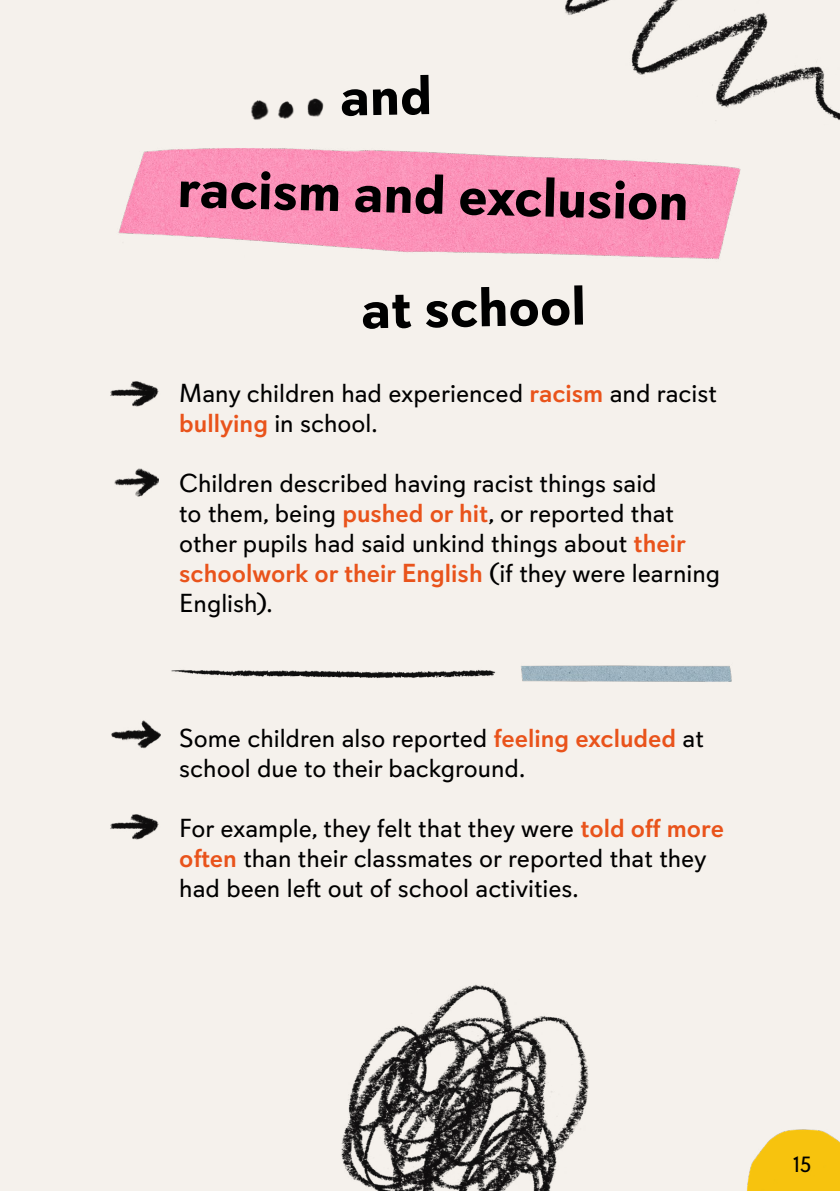
<style>
.page{position:relative;width:840px;height:1191px;background:#fff}
.page>*{position:absolute;margin:0;border:0;box-sizing:border-box;transform-origin:0 0}
.t1{font:700 56px "Davis Sans";color:#000}
.t2{font:26px/30px "Davis Sans";color:#000}
.t3{font:22px "Davis Sans";color:#000}
.s1{font-weight:500;color:#e9531b}
</style>
<div class="page">
<img style="left:0;top:0;width:839px;height:1191px">
<img style="left:746px;top:1125px;width:93px;height:66px">
<img style="left:109px;top:376px;width:51px;height:37px">
<img style="left:109px;top:809px;width:51px;height:37px">
<img style="left:113px;top:463px;width:46px;height:34px">
<img style="left:109px;top:718px;width:51px;height:32px">
<img style="left:246px;top:93px;width:81px;height:31px">
<div style="left:341px;top:75px;width:88px;height:41px;background:#f5f1ec"></div>
<h1 class="t1" style="left:179px;top:152px;width:512px;rotate:2deg">racism and exclusion</h1>
<h1 class="t1" style="left:360px;top:275px;width:226px;rotate:-1deg">at school</h1>
<p class="t2" style="left:179px;top:378px;width:539px">Many children had experienced <span class="s1">racism</span> and racist <span class="s1">bullying</span> in school.</p>
<p class="t2" style="left:179px;top:468px;width:542px">Children described having racist things said<br>to them, being <span class="s1">pushed or hit</span>, or reported that other pupils had said unkind things about <span class="s1">their schoolwork or their English</span> (if they were learning English).</p>
<p class="t2" style="left:179px;top:723px;width:526px">Some children also reported <span class="s1">feeling excluded</span> at school due to their background.</p>
<p class="t2" style="left:179px;top:813px;width:546px">For example, they felt that they were <span class="s1">told off more often</span> than their classmates or reported that they had been left out of school activities.</p>
<p class="t3" style="left:792px;top:1151px;width:20px">15</p>
</div>
